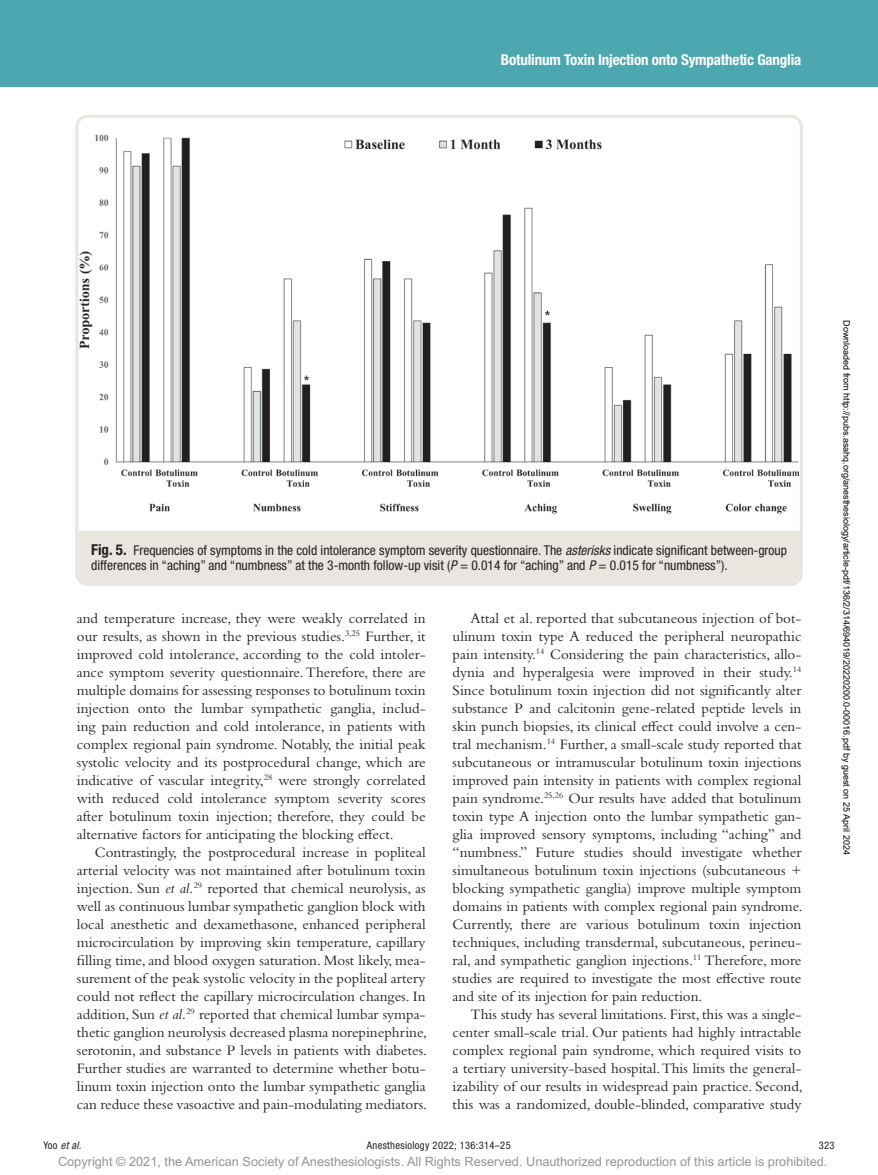
<style>
.page{position:relative;width:878px;height:1175px;background:#fff}
.page>*{position:absolute;margin:0;border:0;box-sizing:border-box;transform-origin:0 0}
.t1{font:15px/18px "Bembo Std";color:#231f20;text-align:justify}
.t2{font:700 condensed 15px "Helvetica Neue LT Std";letter-spacing:-.01em;color:#fff}
.t3{font:condensed 13.5px/15.8px "Helvetica Neue LT Std";color:#231f20}
.t4{font:12.75px "Arial MT Std";color:#939598}
.t5{font:condensed 10.5px "Helvetica Neue LT Std";letter-spacing:.03em;color:#231f20}
.t6{font:italic condensed 10.5px "Helvetica Neue LT Std";color:#231f20}
.t7{font:9px "Arial";color:#000}
.s1{font-weight:700;font-size:15px}
.s2{font-style:italic}
.s3{font-style:normal}
</style>
<div class="page">
<div style="left:0;top:0;width:878px;height:86px;background:#4da7b0"></div>
<img style="left:79px;top:134px;width:719px;height:380px">
<div style="left:78px;top:531px;width:721px;height:52px;background:#e9e6df"></div>
<div style="left:75px;top:115px;width:727px;height:471px;border:3px solid #e9e6df;border-radius:11px"></div>
<p class="t2" style="left:501px;top:51px;width:302px">Botulinum Toxin Injection onto Sympathetic Ganglia</p>
<p class="t3" style="left:91px;top:542px;width:697px"><span class="s1">Fig. 5.</span> Frequencies of symptoms in the cold intolerance symptom severity questionnaire. The <span class="s2">asterisks</span> indicate significant between-group differences in “aching” and “numbness” at the 3-month follow-up visit (<span class="s2">P</span> = 0.014 for “aching” and <span class="s2">P</span> = 0.015 for “numbness”).</p>
<p class="t1" style="left:77px;top:609px;width:350px">and temperature increase, they were weakly correlated in our results, as shown in the previous studies.<sup>3,25</sup> Further, it improved cold intolerance, according to the cold intoler&shy;ance symptom severity questionnaire. Therefore, there are multiple domains for assessing responses to botulinum toxin injection onto the lumbar sympathetic ganglia, includ&shy;ing pain reduction and cold intolerance, in patients with complex regional pain syndrome. Notably, the initial peak systolic velocity and its postprocedural change, which are indicative of vascular integrity,<sup>28</sup> were strongly correlated with reduced cold intolerance symptom severity scores after botulinum toxin injection; therefore, they could be alternative factors for anticipating the blocking effect.</p>
<p class="t1" style="left:77px;top:843px;width:352px;text-indent:18px">Contrastingly, the postprocedural increase in popliteal arterial velocity was not maintained after botulinum toxin injection. Sun <span class="s2">et al.</span><sup>29</sup> reported that chemical neurolysis, as well as continuous lumbar sympathetic ganglion block with local anesthetic and dexamethasone, enhanced peripheral microcirculation by improving skin temperature, capillary filling time, and blood oxygen saturation. Most likely, mea&shy;surement of the peak systolic velocity in the popliteal artery could not reflect the capillary microcirculation changes. In addition, Sun <span class="s2">et al.</span><sup>29</sup> reported that chemical lumbar sympa&shy;thetic ganglion neurolysis decreased plasma norepinephrine, serotonin, and substance P levels in patients with diabetes.<br>Further studies are warranted to determine whether botu&shy;linum toxin injection onto the lumbar sympathetic ganglia can reduce these vasoactive and pain-modulating mediators.</p>
<p class="t1" style="left:452px;top:609px;width:352px;text-indent:18px">Attal et al. reported that subcutaneous injection of bot&shy;ulinum toxin type A reduced the peripheral neuropathic pain intensity.<sup>14</sup> Considering the pain characteristics, allo&shy;dynia and hyperalgesia were improved in their study.<sup>14<br></sup>Since botulinum toxin injection did not significantly alter substance P and calcitonin gene-related peptide levels in skin punch biopsies, its clinical effect could involve a cen&shy;tral mechanism.<sup>14</sup> Further, a small-scale study reported that subcutaneous or intramuscular botulinum toxin injections improved pain intensity in patients with complex regional pain syndrome.<sup>25,26</sup> Our results have added that botulinum toxin type A injection onto the lumbar sympathetic gan&shy;glia improved sensory symptoms, including “aching” and “numbness.” Future studies should investigate whether simultaneous botulinum toxin injections (subcutaneous + blocking sympathetic ganglia) improve multiple symptom domains in patients with complex regional pain syndrome.<br>Currently, there are various botulinum toxin injection techniques, including transdermal, subcutaneous, perineu&shy;ral, and sympathetic ganglion injections.<sup>11</sup> Therefore, more studies are required to investigate the most effective route and site of its injection for pain reduction.</p>
<p class="t1" style="left:452px;top:1005px;width:352px;text-indent:18px">This study has several limitations. First, this was a single&shy;center small-scale trial. Our patients had highly intractable complex regional pain syndrome, which required visits to a tertiary university-based hospital. This limits the general&shy;izability of our results in widespread pain practice. Second, this was a randomized, double-blinded, comparative study</p>
<p class="t7" style="left:850px;top:320px;width:536px;rotate:90deg">Downloaded from http://pubs.asahq.org/anesthesiology/article-pdf/136/2/314/694019/20220200.0-00016.pdf by guest on 25 April 2024</p>
<p class="t6" style="left:44px;top:1139px;width:39px"><span class="s3">Yoo</span> et al.</p>
<p class="t5" style="left:372px;top:1139px;width:140px">nesthesiology 2022; 136:314–25</p>
<p class="t5" style="left:818px;top:1139px;width:17px">323</p>
<p class="t4" style="left:58px;top:1154px;width:771px">Copyright © 2021, the American Society of Anesthesiologists. All Rights Reserved. Unauthorized reproduction of this article is prohibited.</p>
</div>
